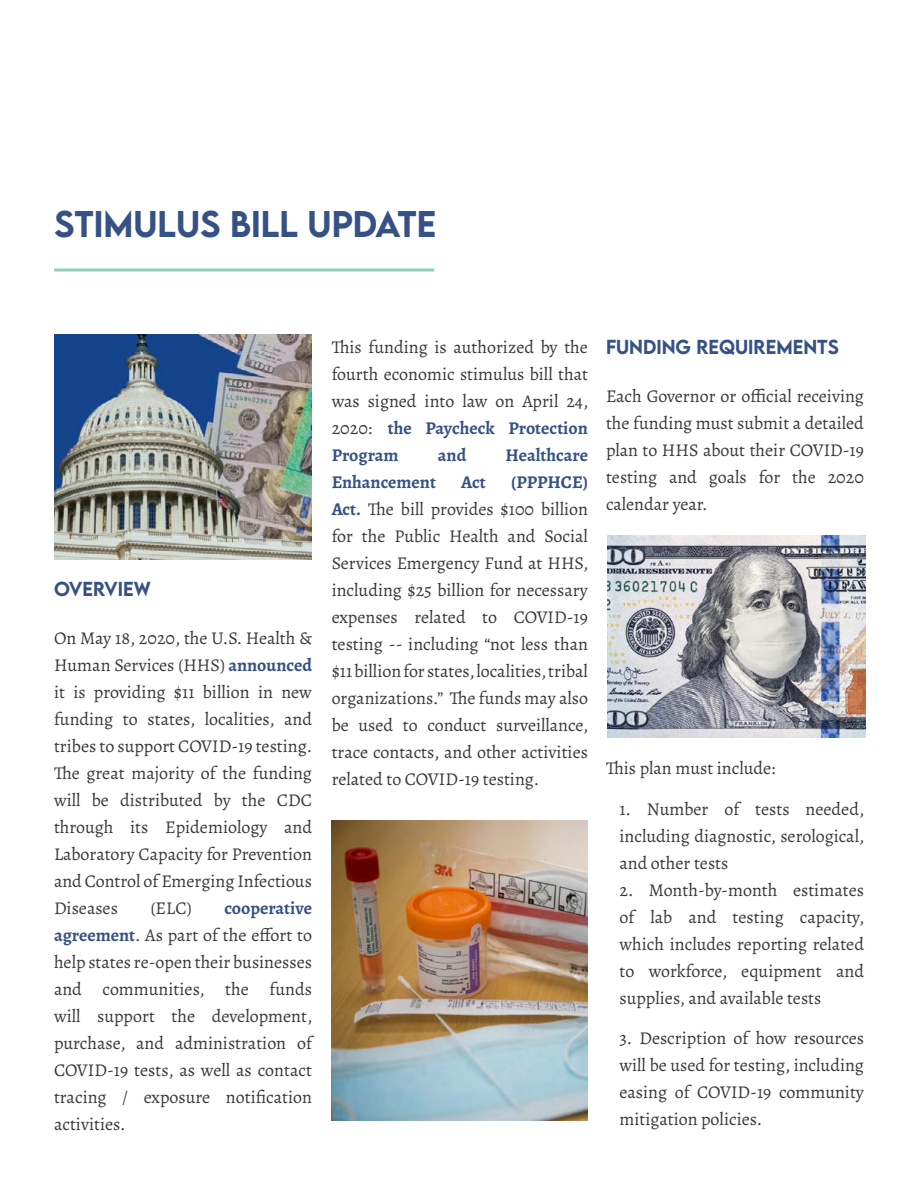
<style>
.page{position:relative;width:918px;height:1188px;background:#fff}
.page>*{position:absolute;margin:0;border:0;box-sizing:border-box;transform-origin:0 0}
.t1{font:500 33px "LEMONMILK";color:#365184}
.t2{font:18px/27px "Alegreya";color:#39383a;text-align:justify}
.t3{font:500 18px "LEMONMILK";color:#365184}
.t4{font:700 18px "Alegreya";color:#365184}
.s1{font-weight:700;color:#365184}
</style>
<div class="page">
<svg style="left:54px;top:268px;width:380px;height:4px;background:#aadbcb"></svg>
<img style="left:55px;top:335px;width:257px;height:224px">
<img style="left:332px;top:821px;width:256px;height:300px">
<img style="left:608px;top:536px;width:258px;height:201px">
<h1 class="t1" style="left:54px;top:203px;width:74px">STIMULUS</h1>
<h1 class="t1" style="left:230px;top:203px;width:123px">BILL UPDATE</h1>
<p class="t3" style="left:54px;top:577px;width:98px">OVERVIEW</p>
<p class="t2" style="left:54px;top:624px;width:260px">On May 18, 2020, the U.S. Health &amp; Human Services (HHS) <span class="s1">announced </span>it is providing $11 billion in new funding to states, localities, and tribes to support COVID-19 testing.<br>The great majority of the funding will be distributed by the CDC through its Epidemiology and Laboratory Capacity for Prevention and Control of Emerging Infectious Diseases</p>
<p class="t2" style="left:54px;top:894px;width:260px;text-indent:170px"><span class="s1">cooperative agreement</span>. As part of the effort to help states re-open their businesses and communities, the funds will support the development, purchase, and administration of COVID-19 tests, as well as contact tracing / exposure notification activities.</p>
<p class="t2" style="left:151px;top:894px;width:42px">(ELC)</p>
<p class="t2" style="left:332px;top:334px;width:258px">This funding is authorized by the fourth economic stimulus bill that was signed into law on April 24, 2020: <span class="s1">the Paycheck Protection Program</span></p>
<p class="t4" style="left:438px;top:443px;width:30px">and</p>
<p class="t4" style="left:506px;top:443px;width:84px">Healthcare</p>
<p class="t4" style="left:332px;top:470px;width:106px">Enhancement</p>
<p class="t4" style="left:461px;top:470px;width:26px">Act</p>
<p class="t2" style="left:332px;top:469px;width:258px;text-indent:180px"><span class="s1">(PPPHCE)<br>Act.</span> The bill provides $100 billion for the Public Health and Social Services Emergency Fund at HHS, including $25 billion for necessary expenses related to COVID-19 testing -- including “not less than $11 billion for states, localities, tribal organizations.” The funds may also be used to conduct surveillance, trace contacts, and other activities related to COVID-19 testing.</p>
<p class="t3" style="left:606px;top:335px;width:234px">FUNDING REQUIREMENTS</p>
<p class="t2" style="left:606px;top:383px;width:260px">Each Governor or official receiving the funding must submit a detailed plan to HHS about their COVID-19 testing and goals for the 2020 calendar year.</p>
<p class="t2" style="left:606px;top:755px;width:171px">This plan must include:</p>
<p class="t2" style="left:620px;top:795px;width:246px">1. Number of tests needed, including diagnostic, serological, and other tests</p>
<p class="t2" style="left:620px;top:876px;width:246px">2. Month-by-month estimates of lab and testing capacity, which includes reporting related to workforce, equipment and supplies, and available tests</p>
<p class="t2" style="left:620px;top:1025px;width:246px">3. Description of how resources will be used for testing, including easing of COVID-19 community mitigation policies.</p>
</div>
